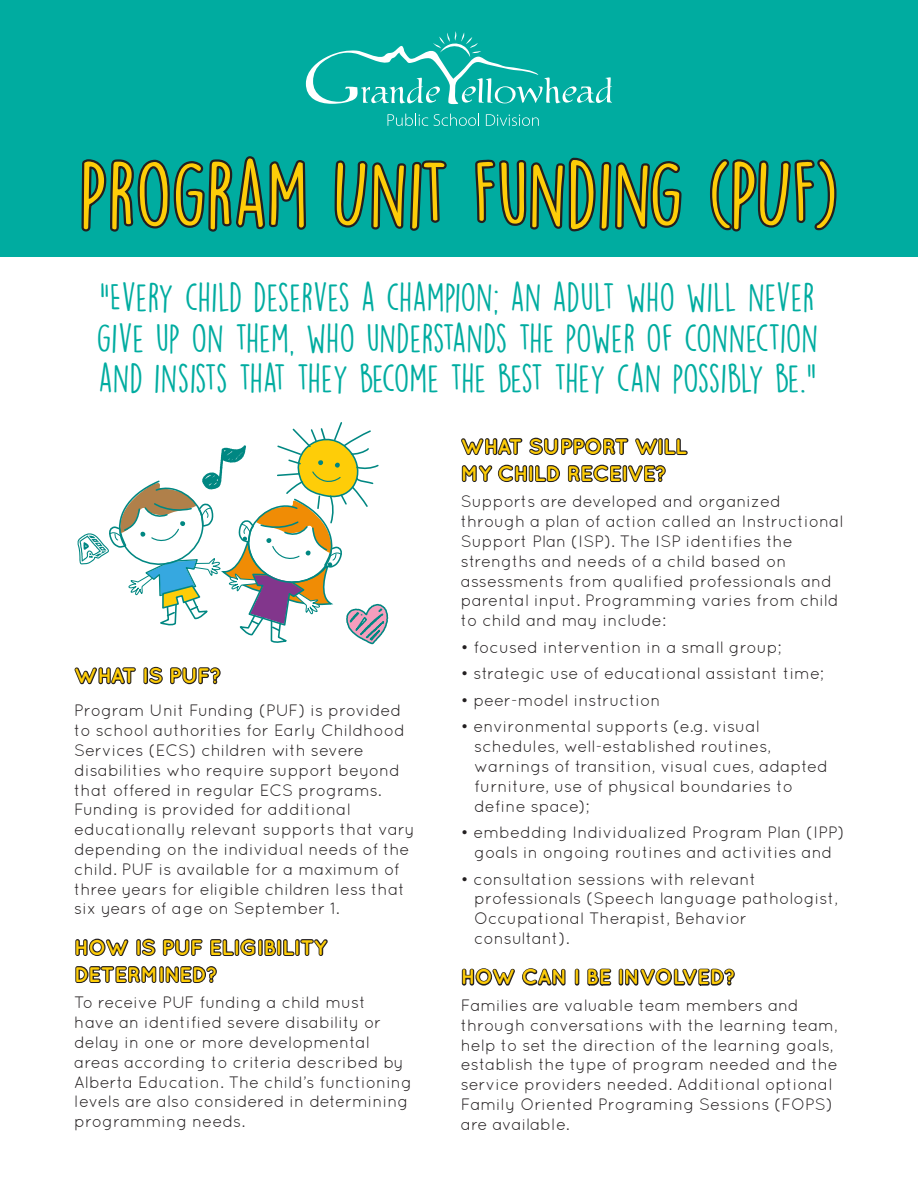
<style>
.page{position:relative;width:918px;height:1188px;background:#fff}
.page>*{position:absolute;margin:0;border:0;box-sizing:border-box;transform-origin:0 0}
.t1{font:82.5px "DK Lemon Yellow Sun";color:#fecd08}
.t2{font:36px/40.5px "DK Lemon Yellow Sun";letter-spacing:-.03em;color:#00aca0;text-align:justify}
.Paragraph_Style_2{font:700 21px/27px "Quicksand";color:#fecd08}
.Paragraph_Style_2-2{font:700 21px "Quicksand";letter-spacing:-.025em;color:#fecd08}
.Paragraph_Style_1{font:16.5px/19.8px "Quicksand";color:#231f20}
</style>
<div class="page">
<div style="left:0;top:0;width:918px;height:256px;background:#00aca0"></div>
<svg style="left:388px;top:114px;width:91px;height:12px"></svg>
<svg style="left:486px;top:114px;width:53px;height:12px"></svg>
<svg style="left:306px;top:31px;width:306px;height:73px"></svg>
<svg style="left:81px;top:156px;width:225px;height:76px"></svg>
<svg style="left:334px;top:160px;width:113px;height:71px"></svg>
<svg style="left:475px;top:157px;width:207px;height:75px"></svg>
<svg style="left:710px;top:159px;width:127px;height:73px"></svg>
<svg style="left:74px;top:667px;width:62px;height:18px"></svg>
<div style="left:143px;top:667px;width:5px;height:17px;border:2px solid #231f20"></div>
<svg style="left:148px;top:666px;width:73px;height:19px"></svg>
<div style="left:258px;top:939px;width:5px;height:17px;border:2px solid #231f20"></div>
<svg style="left:264px;top:939px;width:64px;height:17px"></svg>
<svg style="left:75px;top:938px;width:181px;height:45px"></svg>
<svg style="left:77px;top:422px;width:312px;height:223px"></svg>
<svg style="left:461px;top:437px;width:227px;height:46px"></svg>
<svg style="left:461px;top:968px;width:105px;height:18px"></svg>
<div style="left:575px;top:969px;width:4px;height:17px;border:2px solid #231f20"></div>
<svg style="left:587px;top:968px;width:25px;height:18px"></svg>
<div style="left:619px;top:969px;width:4px;height:17px;border:2px solid #231f20"></div>
<svg style="left:625px;top:968px;width:110px;height:18px"></svg>
<p class="t1" style="left:80px;top:143px;width:760px">PROGRAM UNIT FUNDING (PUF)</p>
<p class="t2" style="left:96px;top:277px;width:723px">“EVERY CHILD DESERVES A CHAMPION; AN ADULT WHO WILL NEVER GIVE UP ON THEM, WHO UNDERSTANDS THE POWER OF CONNECTION AND INSISTS THAT THEY BECOME THE BEST THEY CAN POSSIBLY BE.”</p>
<p class="Paragraph_Style_2-2" style="left:74px;top:663px;width:149px">WHAT IS PUF?</p>
<p class="Paragraph_Style_1" style="left:74px;top:701px;width:342px">Program Unit Funding (PUF) is provided to school authorities for Early Childhood Services (ECS) children with severe disabilities who require support beyond that offered in regular ECS programs.<br>Funding is provided for additional educationally relevant supports that vary depending on the individual needs of the child. PUF is available for a maximum of three years for eligible children less that six years of age on September 1.</p>
<p class="Paragraph_Style_2" style="left:74px;top:933px;width:254px">HOW IS PUF ELIGIBILITY<br>DETERMINED?</p>
<p class="Paragraph_Style_1" style="left:74px;top:993px;width:339px">To receive PUF funding a child must<br>have an identified severe disability or delay in one or more developmental areas according to criteria described by Alberta Education. The child’s functioning levels are also considered in determining programming needs.</p>
<p class="Paragraph_Style_2" style="left:461px;top:432px;width:228px">WHAT SUPPORT WILL<br>MY CHILD RECEIVE?</p>
<p class="Paragraph_Style_1" style="left:461px;top:492px;width:384px">Supports are developed and organized through a plan of action called an Instructional Support Plan (ISP). The ISP identifies the strengths and needs of a child based on assessments from qualified professionals and parental input. Programming varies from child to child and may include:</p>
<p class="Paragraph_Style_1" style="left:461px;top:637px;width:322px">• focused intervention in a small group;</p>
<p class="Paragraph_Style_1" style="left:461px;top:664px;width:365px">• strategic use of educational assistant time;</p>
<p class="Paragraph_Style_1" style="left:461px;top:690px;width:201px">• peer-model instruction</p>
<p class="Paragraph_Style_1" style="left:474px;top:717px;width:355px;text-indent:-14px">• environmental supports (e.g. visual schedules, well-established routines, warnings of transition, visual cues, adapted furniture, use of physical boundaries to define space);</p>
<p class="Paragraph_Style_1" style="left:461px;top:822px;width:385px;text-align:center">• embedding Individualized Program Plan (IPP) goals in ongoing routines and activities and</p>
<p class="Paragraph_Style_1" style="left:474px;top:869px;width:365px;text-indent:-14px">• consultation sessions with relevant professionals (Speech language pathologist, Occupational Therapist, Behavior consultant).</p>
<p class="Paragraph_Style_2" style="left:461px;top:963px;width:276px">HOW CAN I BE INVOLVED?</p>
<p class="Paragraph_Style_1" style="left:461px;top:995px;width:379px">Families are valuable team members and through conversations with the learning team, help to set the direction of the learning goals, establish the type of program needed and the service providers needed. Additional optional Family Oriented Programing Sessions (FOPS) are available.</p>
</div>
